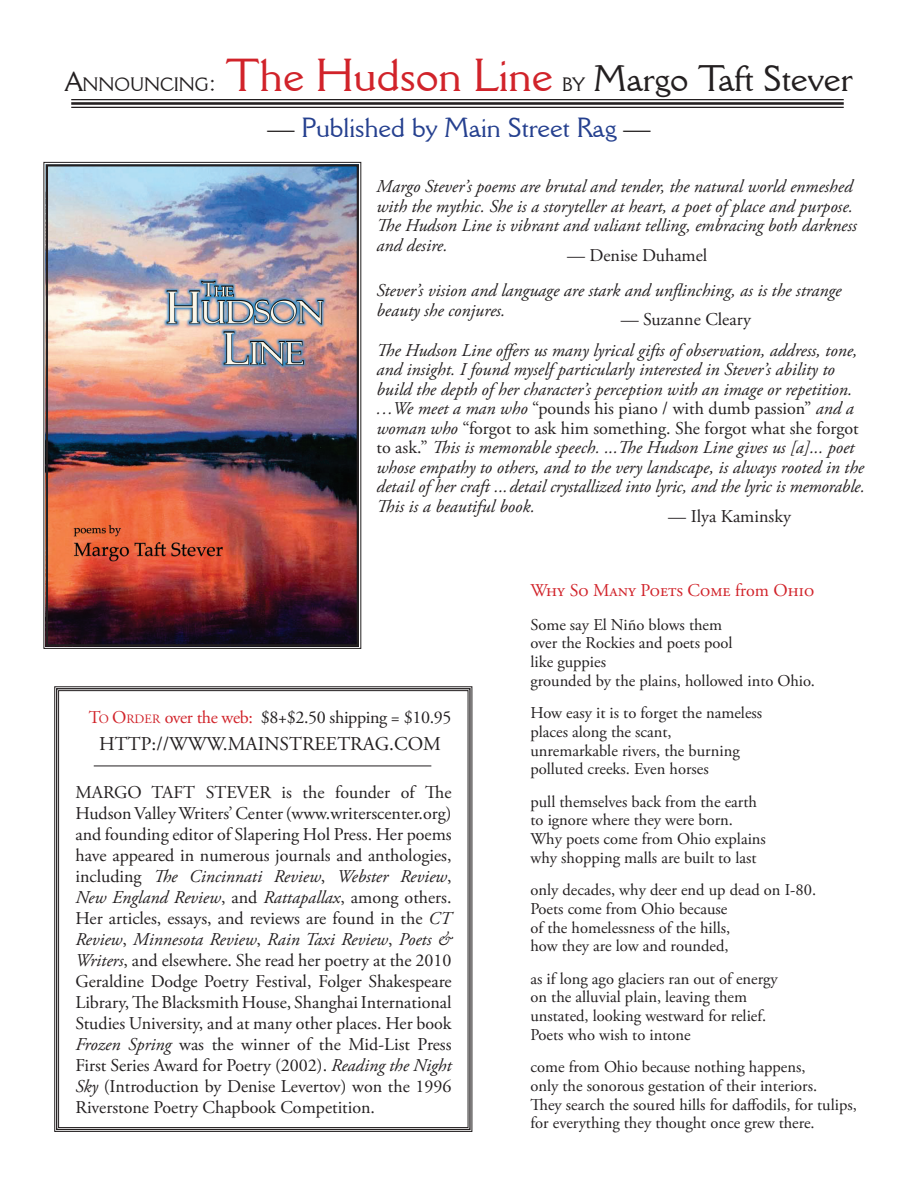
<style>
.page{position:relative;width:918px;height:1188px;background:#fff}
.page>*{position:absolute;margin:0;border:0;box-sizing:border-box;transform-origin:0 0}
.t1{font:45px "Della Robbia BT Roman";color:#d1232a}
.t2{font:36px "Della Robbia BT Roman";color:#231f20}
.t3{font:27px "Della Robbia BT Roman";color:#25408f}
.t4{font:19.5px "Adobe Garamond Pro";color:#231f20}
.t5{font:italic 18px/19.5px "Adobe Garamond Pro";color:#231f20}
.t6{font:18px/21px "Adobe Garamond Pro";color:#231f20;text-align:justify}
.t7{font:18px "Adobe Garamond Pro";letter-spacing:-.02em;color:#231f20}
.t8{font:18px "Adobe Garamond Pro";color:#d1232a}
.t9{font:16.5px/18.8px "Adobe Garamond Pro";color:#231f20}
.s1{font-size:27px;color:#231f20}
.s2{font-size:18.9px;color:#231f20}
.s3{font-size:18.9px}
.s4{color:#231f20}
.s5{font-style:normal}
.s6{color:#d1232a}
.s7{font-size:12.75px;color:#d1232a}
.s8{font-style:italic}
</style>
<div class="page">
<hr style="left:71px;top:99px;width:773px;height:1px;background:#231f20">
<hr style="left:71px;top:102px;width:773px;height:3px;background:#231f20">
<hr style="left:71px;top:107px;width:773px;height:1px;background:#231f20">
<svg style="left:54px;top:686px;width:419px;height:446px"></svg>
<img style="left:43px;top:162px;width:319px;height:487px">
<div style="left:46px;top:164px;width:313px;height:483px;border:2px solid #231f20"></div>
<hr style="left:94px;top:766px;width:337px;height:1px;background:#231f20">
<h1 class="t1" style="left:65px;top:48px;width:489px"><span class="s1">A</span><span class="s2">NNOUNCING</span><span class="s1">:</span> The Hudson Line</h1>
<h2 class="t2" style="left:562px;top:57px;width:292px"><span class="s3">BY</span> Margo Taft Stever</h2>
<h3 class="t3" style="left:268px;top:111px;width:384px"><span class="s4">—</span> Published by Main Street Rag <span class="s4">—</span></h3>
<p class="t5" style="left:376px;top:177px;width:482px">Margo Stever’s poems are brutal and tender, the natural world enmeshed with the mythic. She is a storyteller at heart, a poet of place and purpose.<br>The Hudson Line is vibrant and valiant telling, embracing both darkness and desire.</p>
<p class="t5" style="left:376px;top:281px;width:467px">Stever’s vision and language are stark and unflinching, as is the strange beauty she conjures.</p>
<p class="t5" style="left:376px;top:341px;width:490px">The Hudson Line offers us many lyrical gifts of observation, address, tone, and insight. I found myself particularly interested in Stever’s ability to build the depth of her character’s perception with an image or repetition. ...We meet a man who <span class="s5">“pounds his piano / with dumb passion”</span> and a woman who <span class="s5">“forgot to ask him something. She forgot what she forgot to ask.”</span> This is memorable speech. ...The Hudson Line gives us [a]... poet whose empathy to others, and to the very landscape, is always rooted in the detail of her craft ...detail crystallized into lyric, and the lyric is memorable.<br>This is a beautiful book.</p>
<p class="t6" style="left:567px;top:245px;width:142px">— Denise Duhamel</p>
<p class="t6" style="left:621px;top:309px;width:132px">— Suzanne Cleary</p>
<p class="t6" style="left:668px;top:507px;width:124px">— Ilya Kaminsky</p>
<p class="t7" style="left:89px;top:707px;width:364px"><span class="s6">T</span><span class="s7">O</span> <span class="s6">O</span><span class="s7">RDER</span> <span class="s6">over the web:</span> $8+$2.50 shipping = $10.95</p>
<p class="t4" style="left:99px;top:733px;width:343px">HTTP://WWW.MAINSTREETRAG.COM</p>
<p class="t6" style="left:75px;top:783px;width:378px">MARGO TAFT STEVER is the founder of The Hudson Valley Writers’ Center (www.writerscenter.org) and founding editor of Slapering Hol Press. Her poems have appeared in numerous journals and anthologies, including <span class="s8">The Cincinnati Review</span>, <span class="s8">Webster Review</span>, <span class="s8">New England Review</span>, and <span class="s8">Rattapallax</span>, among others.<br>Her articles, essays, and reviews are found in the <span class="s8">CT Review</span>, <span class="s8">Minnesota Review</span>, <span class="s8">Rain Taxi Review</span>, <span class="s8">Poets &amp; Writers</span>, and elsewhere. She read her poetry at the 2010<br>Geraldine Dodge Poetry Festival, Folger Shakespeare Library, The Blacksmith House, Shanghai International Studies University, and at many other places. Her book <span class="s8">Frozen Spring</span> was the winner of the Mid-List Press First Series Award for Poetry (2002). <span class="s8">Reading the Night Sky</span> (Introduction by Denise Levertov) won the 1996<br>Riverstone Poetry Chapbook Competition.</p>
<p class="t8" style="left:530px;top:579px;width:285px">WHY SO MANY POETS COME from OHIO</p>
<p class="t9" style="left:530px;top:616px;width:286px">Some say El Niño blows them<br>over the Rockies and poets pool<br>like guppies<br>grounded by the plains, hollowed into Ohio.</p>
<p class="t9" style="left:530px;top:704px;width:233px">How easy it is to forget the nameless places along the scant, unremarkable rivers, the burning polluted creeks. Even horses</p>
<p class="t9" style="left:530px;top:793px;width:237px">pull themselves back from the earth to ignore where they were born.<br>Why poets come from Ohio explains why shopping malls are built to last</p>
<p class="t9" style="left:530px;top:881px;width:287px">only decades, why deer end up dead on I-80.<br>Poets come from Ohio because<br>of the homelessness of the hills,<br>how they are low and rounded,</p>
<p class="t9" style="left:530px;top:970px;width:249px">as if long ago glaciers ran out of energy on the alluvial plain, leaving them unstated, looking westward for relief.<br>Poets who wish to intone</p>
<p class="t9" style="left:530px;top:1058px;width:328px">come from Ohio because nothing happens,<br>only the sonorous gestation of their interiors.<br>They search the soured hills for daffodils, for tulips, for everything they thought once grew there.</p>
</div>
